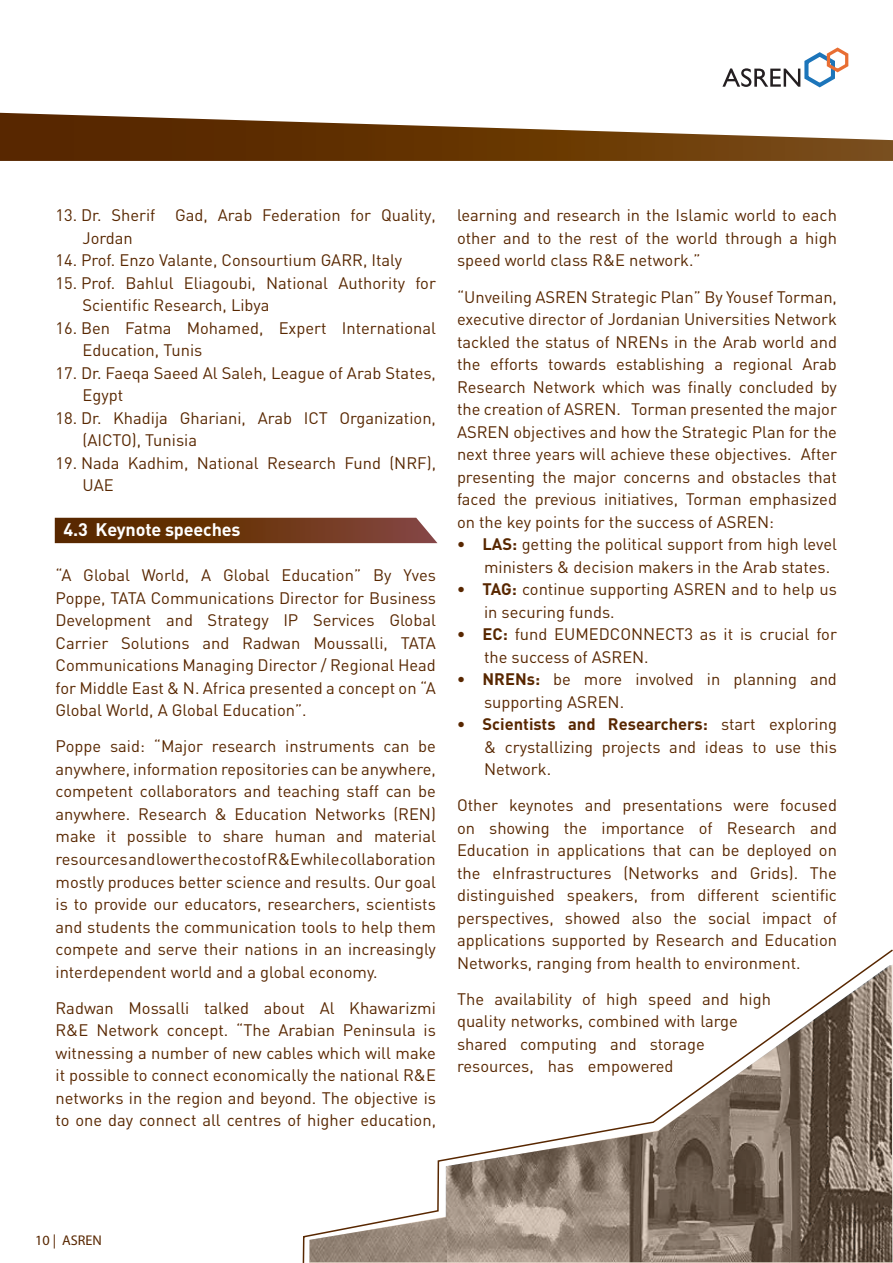
<style>
.page{position:relative;width:893px;height:1263px;background:#fff}
.page>*{position:absolute;margin:0;border:0;box-sizing:border-box;transform-origin:0 0}
.t1{font:700 18px "DIN";letter-spacing:-.01em;color:#fff}
.t2{font:16.5px/22.5px "DIN";color:#582700}
.t3{font:14.1px "Myriad";color:#582700}
.s1{font-weight:700}
</style>
<div class="page">
<svg style="left:302px;top:949px;width:591px;height:314px"></svg>
<svg style="left:0;top:113px;width:893px;height:48px"></svg>
<svg style="left:55px;top:518px;width:382px;height:25px;background:#6f3a1a"></svg>
<svg style="left:722px;top:47px;width:127px;height:41px"></svg>
<p class="t2" style="left:83px;top:204px;width:355px;text-indent:-27px">13. Dr. Sherif Gad, Arab Federation for Quality,<br>Jordan</p>
<p class="t2" style="left:56px;top:249px;width:348px">14. Prof. Enzo Valante, Consourtium GARR, Italy</p>
<p class="t2" style="left:83px;top:271px;width:355px;text-indent:-27px">15. Prof. Bahlul Eliagoubi, National Authority for<br>Scientific Research, Libya</p>
<p class="t2" style="left:83px;top:316px;width:355px;text-indent:-27px">16. Ben Fatma Mohamed, Expert International<br>Education, Tunis</p>
<p class="t2" style="left:83px;top:361px;width:355px;text-indent:-27px">17. Dr. Faeqa Saeed Al Saleh, League of Arab States,<br>Egypt</p>
<p class="t2" style="left:83px;top:406px;width:355px;text-indent:-27px">18. Dr. Khadija Ghariani, Arab ICT Organization, (AICTO), Tunisia</p>
<p class="t2" style="left:83px;top:451px;width:355px;text-indent:-27px">19. Nada Kadhim, National Research Fund (NRF),<br>UAE</p>
<p class="t1" style="left:63px;top:518px;width:178px">4.3 Keynote speeches</p>
<p class="t2" style="left:56px;top:564px;width:382px;text-align:justify">“A Global World, A Global Education” By Yves Poppe, TATA Communications Director for Business Development and Strategy IP Services Global Carrier Solutions and Radwan Moussalli, TATA Communications Managing Director / Regional Head for Middle East &amp; N. Africa presented a concept on “A Global World, A Global Education”.</p>
<p class="t2" style="left:56px;top:735px;width:382px;text-align:justify">Poppe said: “Major research instruments can be anywhere, information repositories can be anywhere, competent collaborators and teaching staff can be anywhere. Research &amp; Education Networks (REN) make it possible to share human and material resources and lower the cost of R&amp;E while collaboration mostly produces better science and results. Our goal is to provide our educators, researchers, scientists and students the communication tools to help them compete and serve their nations in an increasingly interdependent world and a global economy.</p>
<p class="t2" style="left:56px;top:996px;width:382px;text-align:justify">Radwan Mossalli talked about Al Khawarizmi R&amp;E Network concept. “The Arabian Peninsula is witnessing a number of new cables which will make it possible to connect economically the national R&amp;E networks in the region and beyond. The objective is to one day connect all centres of higher education,</p>
<p class="t2" style="left:457px;top:204px;width:381px;text-align:justify">learning and research in the Islamic world to each other and to the rest of the world through a high speed world class R&amp;E network.”</p>
<p class="t2" style="left:457px;top:285px;width:382px;text-align:justify">“Unveiling ASREN Strategic Plan” By Yousef Torman, executive director of Jordanian Universities Network tackled the status of NRENs in the Arab world and the efforts towards establishing a regional Arab Research Network which was finally concluded by the creation of ASREN. Torman presented the major ASREN objectives and how the Strategic Plan for the next three years will achieve these objectives. After presenting the major concerns and obstacles that faced the previous initiatives, Torman emphasized on the key points for the success of ASREN:</p>
<p class="t2" style="left:484px;top:533px;width:354px;text-indent:-27px"><span class="s1">• LAS:</span> getting the political support from high level ministers &amp; decision makers in the Arab states.</p>
<p class="t2" style="left:484px;top:578px;width:355px;text-indent:-27px"><span class="s1">• TAG:</span> continue supporting ASREN and to help us in securing funds.</p>
<p class="t2" style="left:484px;top:623px;width:354px;text-indent:-27px"><span class="s1">• EC:</span> fund EUMEDCONNECT3 as it is crucial for the success of ASREN.</p>
<p class="t2" style="left:484px;top:668px;width:354px;text-indent:-27px"><span class="s1">• NRENs:</span> be more involved in planning and supporting ASREN.</p>
<p class="t2" style="left:484px;top:713px;width:354px;text-align:justify;text-indent:-27px"><span class="s1">• Scientists and Researchers:</span> start exploring &amp; crystallizing projects and ideas to use this Network.</p>
<p class="t2" style="left:457px;top:794px;width:382px;text-align:justify">Other keynotes and presentations were focused on showing the importance of Research and Education in applications that can be deployed on the eInfrastructures (Networks and Grids). The distinguished speakers, from different scientific perspectives, showed also the social impact of applications supported by Research and Education Networks, ranging from health to environment.</p>
<p class="t2" style="left:457px;top:987px;width:315px">The availability of high speed and high quality networks, combined with large shared computing and storage resources, has empowered</p>
<p class="t3" style="left:35px;top:1233px;width:68px">10 | ASREN</p>
</div>
